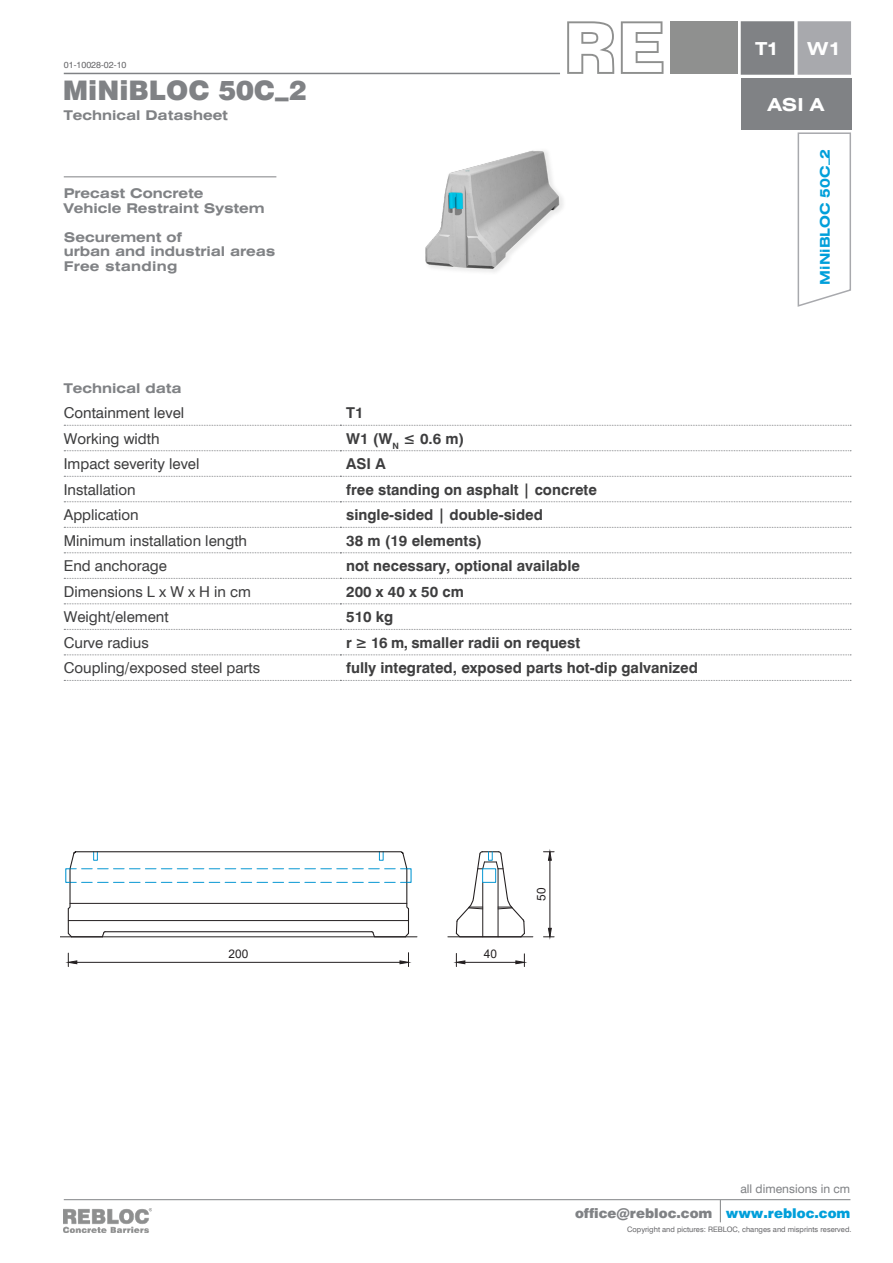
<style>
.page{position:relative;width:893px;height:1263px;background:#fff}
.page>*{position:absolute;margin:0;border:0;box-sizing:border-box;transform-origin:0 0}
.t1{font:900 27px "Swiss 721 BT";color:#808285}
.t2{font:700 expanded 18px "Swiss 721 BT";color:#fff}
.t3{font:700 15px "Swiss 721 BT";color:#3e3e3f}
.t4{font:15px "Swiss 721 BT";color:#3e3e3f}
.t5{font:700 expanded 13.5px "Swiss 721 BT";color:#808285}
.t6{font:900 13.5px "Swiss 721 BT";color:#808285}
.t7{font:700 expanded 13.5px "Swiss 721 BT";color:#009fda}
.t8{font:700 expanded 13.5px "Swiss 721 BT";letter-spacing:.02em;color:#808285}
.t9{font:12px "Swiss 721 BT";color:#808285}
.t10{font:11.85px "Arial";color:#231f20}
.t11{font:9px "Swiss 721 BT";color:#67676a}
.t12{font:7.5px "Swiss 721 BT";color:#67676a}
.s1{color:#009fda}
</style>
<div class="page">
<hr style="left:64px;top:1199px;width:786px;height:1px;background:#808285">
<svg style="left:720px;top:1200px;width:1px;height:22px"></svg>
<img style="left:64px;top:1208px;width:87px;height:24px">
<div style="left:734px;top:1178px;width:122px;height:22px;background:#fff"></div>
<svg style="left:64px;top:425px;width:787px;height:1px"></svg>
<svg style="left:64px;top:450px;width:787px;height:1px"></svg>
<svg style="left:64px;top:476px;width:787px;height:1px"></svg>
<svg style="left:64px;top:501px;width:787px;height:1px"></svg>
<svg style="left:64px;top:527px;width:787px;height:1px"></svg>
<svg style="left:64px;top:552px;width:787px;height:1px"></svg>
<svg style="left:64px;top:578px;width:787px;height:1px"></svg>
<svg style="left:64px;top:603px;width:787px;height:1px"></svg>
<svg style="left:64px;top:629px;width:787px;height:1px"></svg>
<svg style="left:64px;top:654px;width:787px;height:1px"></svg>
<svg style="left:64px;top:680px;width:787px;height:1px"></svg>
<hr style="left:64px;top:73px;width:496px;height:1px;background:#808285">
<div style="left:670px;top:21px;width:67px;height:53px;background:#8f908f"></div>
<svg style="left:621px;top:21px;width:42px;height:53px"></svg>
<svg style="left:567px;top:21px;width:47px;height:53px"></svg>
<div style="left:741px;top:78px;width:110px;height:51px;background:#808285"></div>
<div style="left:741px;top:22px;width:52px;height:52px;background:#808285"></div>
<div style="left:741px;top:21px;width:53px;height:54px;border:2px solid #808285"></div>
<div style="left:798px;top:22px;width:52px;height:52px;background:#a8a9ad"></div>
<div style="left:798px;top:21px;width:53px;height:54px;border:2px solid #a8a9ad"></div>
<hr style="left:64px;top:176px;width:212px;height:1px;background:#808285">
<img style="left:425px;top:150px;width:138px;height:122px">
<hr style="left:448px;top:936px;width:85px;height:1px;background:#231f20">
<hr style="left:77px;top:962px;width:323px;height:1px;background:#231f20">
<svg style="left:68px;top:953px;width:10px;height:13px"></svg>
<svg style="left:399px;top:953px;width:10px;height:13px"></svg>
<hr style="left:465px;top:962px;width:51px;height:1px;background:#231f20">
<svg style="left:456px;top:953px;width:10px;height:13px"></svg>
<svg style="left:515px;top:954px;width:10px;height:12px"></svg>
<hr style="left:550px;top:860px;width:1px;height:68px;background:#231f20">
<svg style="left:543px;top:927px;width:11px;height:10px"></svg>
<svg style="left:543px;top:851px;width:11px;height:10px"></svg>
<svg style="left:67px;top:851px;width:343px;height:87px"></svg>
<hr style="left:70px;top:903px;width:337px;height:1px;background:#231f20">
<hr style="left:68px;top:920px;width:340px;height:1px;background:#231f20">
<hr style="left:61px;top:936px;width:356px;height:1px;background:#231f20">
<svg style="left:455px;top:851px;width:71px;height:87px"></svg>
<svg style="left:797px;top:132px;width:54px;height:175px"></svg>
<p class="t11" style="left:64px;top:59px;width:64px">01-10028-02-10</p>
<p class="t1" style="left:63px;top:74px;width:246px">MiNiBLOC 50C_2</p>
<p class="t5" style="left:64px;top:107px;width:166px">Technical Datasheet</p>
<p class="t5" style="left:64px;top:185px;width:141px">Precast Concrete</p>
<p class="t5" style="left:64px;top:200px;width:203px">Vehicle Restraint System</p>
<p class="t5" style="left:64px;top:229px;width:120px">Securement of</p>
<p class="t5" style="left:64px;top:243px;width:213px">urban and industrial areas</p>
<p class="t8" style="left:64px;top:258px;width:115px">Free standing</p>
<p class="t5" style="left:64px;top:380px;width:119px">Technical data</p>
<p class="t4" style="left:64px;top:404px;width:122px">Containment level</p>
<p class="t3" style="left:346px;top:404px;width:19px">T1</p>
<p class="t4" style="left:64px;top:429px;width:97px">Working width</p>
<p class="t3" style="left:346px;top:429px;width:120px">W1 (W<sub>N</sub> ≤ 0.6 m)</p>
<p class="t4" style="left:64px;top:455px;width:137px">Impact severity level</p>
<p class="t3" style="left:346px;top:455px;width:41px">ASI A</p>
<p class="t4" style="left:64px;top:480px;width:73px">Installation</p>
<p class="t3" style="left:346px;top:480px;width:252px">free standing on asphalt | concrete</p>
<p class="t4" style="left:64px;top:506px;width:76px">Application</p>
<p class="t3" style="left:346px;top:506px;width:198px">single-sided | double-sided</p>
<p class="t4" style="left:64px;top:531px;width:185px">Minimum installation length</p>
<p class="t3" style="left:346px;top:531px;width:137px">38 m (19 elements)</p>
<p class="t4" style="left:64px;top:557px;width:105px">End anchorage</p>
<p class="t3" style="left:346px;top:557px;width:235px">not necessary, optional available</p>
<p class="t4" style="left:64px;top:582px;width:189px">Dimensions L x W x H in cm</p>
<p class="t3" style="left:346px;top:582px;width:119px">200 x 40 x 50 cm</p>
<p class="t4" style="left:64px;top:608px;width:106px">Weight/element</p>
<p class="t3" style="left:346px;top:608px;width:49px">510 kg</p>
<p class="t4" style="left:64px;top:633px;width:87px">Curve radius</p>
<p class="t3" style="left:346px;top:633px;width:235px">r ≥ 16 m, smaller radii on request</p>
<p class="t4" style="left:64px;top:659px;width:198px">Coupling/exposed steel parts</p>
<p class="t3" style="left:346px;top:659px;width:353px">fully integrated, exposed parts hot-dip galvanized</p>
<p class="t10" style="left:541px;top:675px;width:15px;rotate:-90deg">50</p>
<p class="t2" style="left:755px;top:38px;width:26px">T1</p>
<p class="t2" style="left:807px;top:38px;width:35px">W1</p>
<p class="t2" style="left:768px;top:93px;width:58px">ASI A</p>
<p class="t7" style="left:817px;top:284px;width:137px;rotate:-90deg">MiNiBLOC 50C_2</p>
<p class="t10" style="left:229px;top:945px;width:21px">200</p>
<p class="t10" style="left:484px;top:945px;width:15px">40</p>
<p class="t10" style="left:533px;top:901px;width:15px;rotate:-90deg">50</p>
<p class="t9" style="left:740px;top:1182px;width:111px">all dimensions in cm</p>
<p class="t6" style="left:575px;top:1205px;width:277px">office@rebloc.com <span class="s1">www.rebloc.com</span></p>
<p class="t12" style="left:627px;top:1225px;width:226px">Copyright and pictures: REBLOC, changes and misprints reserved.</p>
</div>
